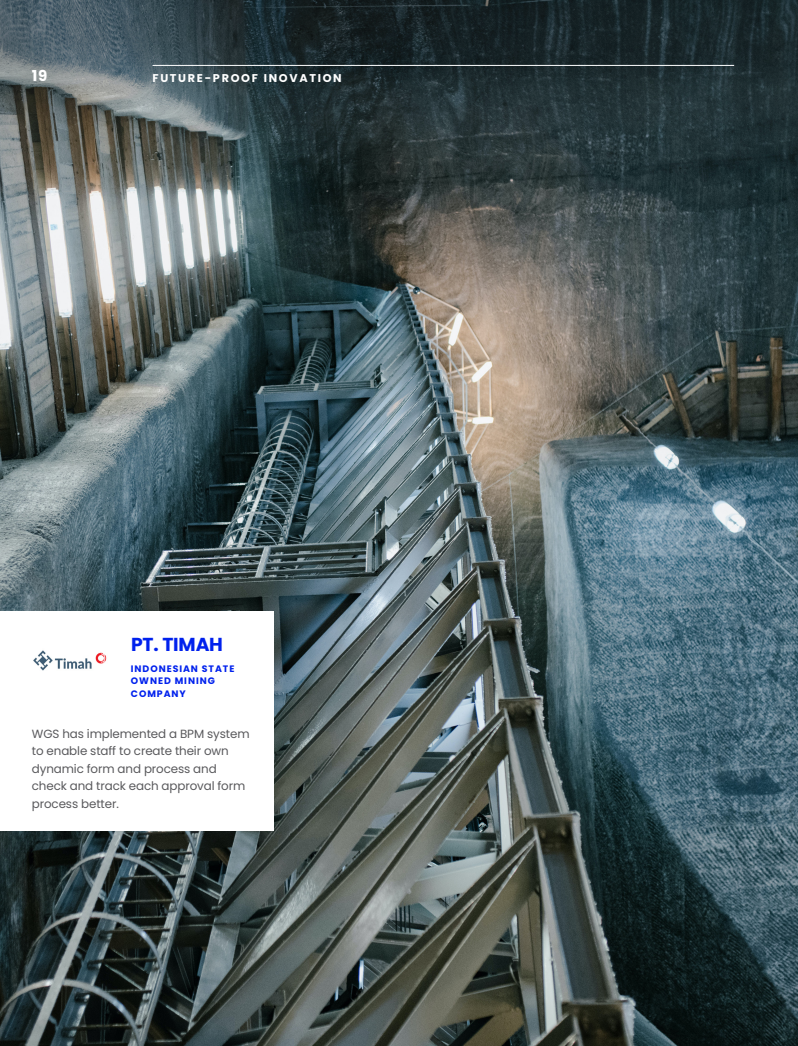
<style>
.page{position:relative;width:798px;height:1046px;background:#fff}
.page>*{position:absolute;margin:0;border:0;box-sizing:border-box;transform-origin:0 0}
.t1{font:700 18.75px "Poppins";letter-spacing:-.01em;color:#0021ed}
.t2{font:700 15px "Poppins";color:#fff}
.t3{font:11.88px/17.5px "Poppins";letter-spacing:-.01em;color:#59595c}
.t4{font:700 11.25px "Poppins";letter-spacing:.15em;color:#fff}
.t5{font:700 9.38px "Poppins";letter-spacing:.1em;color:#0021ed}
</style>
<div class="page">
<img style="left:0;top:283px;width:797px;height:762px">
<div style="left:0;top:610px;width:273px;height:220px;background:#fff"></div>
<svg style="left:0;top:0;width:797px;height:283px;background:#404c4f"></svg>
<img style="left:33px;top:650px;width:74px;height:21px">
<hr style="left:797px;top:0;width:1px;height:1045px;background:#1c1c1c">
<hr style="left:152px;top:65px;width:581px;height:1px;background:#fff">
<p class="t2" style="left:32px;top:67px;width:17px">19</p>
<p class="t4" style="left:152px;top:71px;width:191px">FUTURE-PROOF INOVATION</p>
<p class="t1" style="left:131px;top:633px;width:93px">PT. TIMAH</p>
<p class="t5" style="left:131px;top:688px;width:56px">COMPANY</p>
<p class="t5" style="left:131px;top:663px;width:105px">INDONESIAN STATE</p>
<p class="t5" style="left:131px;top:675px;width:85px">OWNED MINING</p>
<p class="t3" style="left:32px;top:725px;width:219px">WGS has implemented a BPM system to enable staff to create their own</p>
<p class="t3" style="left:32px;top:760px;width:215px">dynamic form and process and check and track each approval form process better.</p>
</div>
